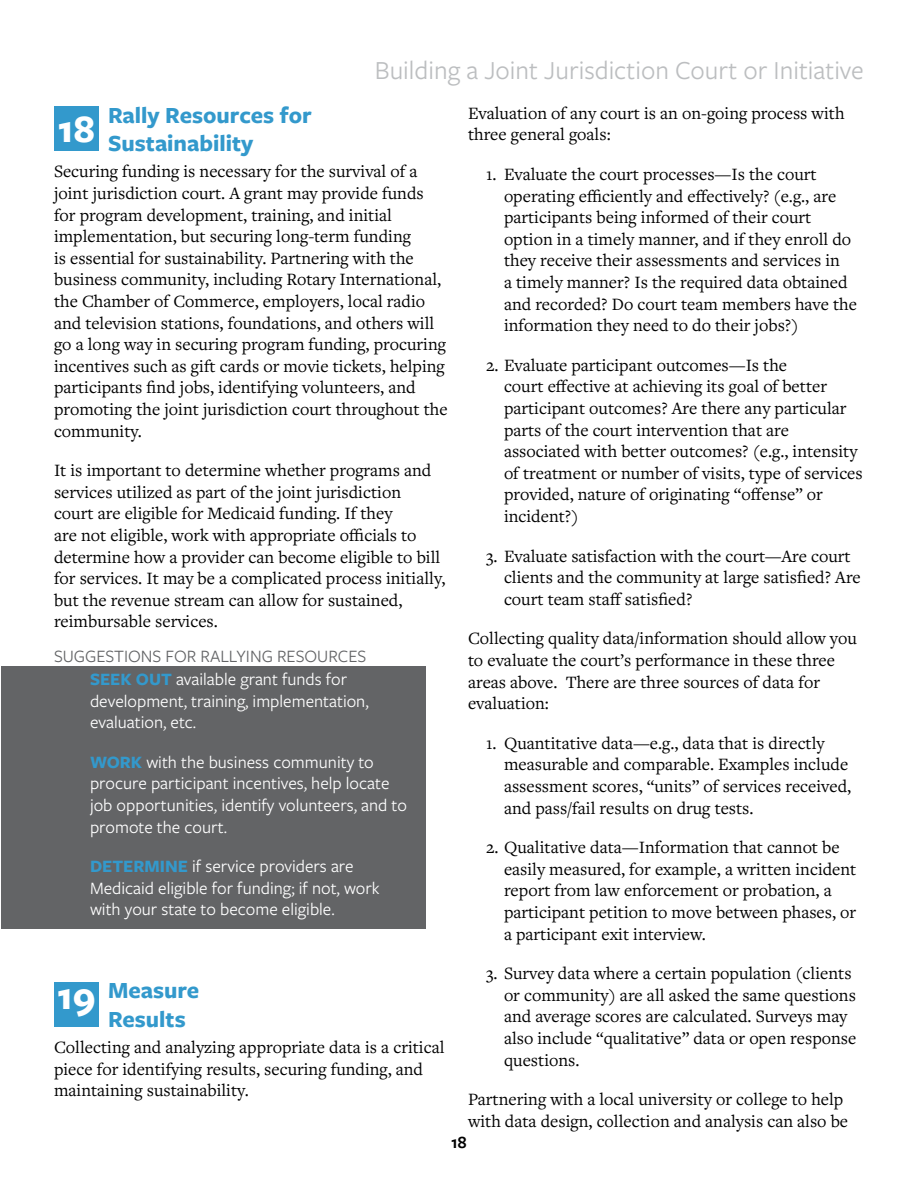
<style>
.page{position:relative;width:918px;height:1188px;background:#fff}
.page>*{position:absolute;margin:0;border:0;box-sizing:border-box;transform-origin:0 0}
.t1{font:700 40.5px "Freight Sans Pro";color:#fff}
.t2{font:27px "Freight Sans Pro";color:#bcbec0}
.t3{font:700 24px/28.8px "Freight Sans Pro";color:#39c}
.t4{font:18px/21.6px "Freight Text Pro";color:#000}
.t5{font:18px/21.6px "Freight Sans Pro";color:#fff}
.t6{font:18px "Freight Sans Pro";color:#636466}
.t7{font:600 18px "Freight Sans Pro";color:#000}
.s1{font-weight:700;color:#39c}
</style>
<div class="page">
<div style="left:1px;top:666px;width:425px;height:263px;background:#636466"></div>
<div style="left:54px;top:106px;width:45px;height:45px;background:#39c"></div>
<div style="left:54px;top:982px;width:45px;height:45px;background:#39c"></div>
<h2 class="t2" style="left:375px;top:52px;width:491px">Building a Joint Jurisdiction Court or Initiative</h2>
<h3 class="t3" style="left:108px;top:99px;width:205px">Rally Resources for<br>Sustainability</h3>
<p class="t4" style="left:54px;top:160px;width:395px">Securing funding is necessary for the survival of a joint jurisdiction court. A grant may provide funds for program development, training, and initial implementation, but securing long-term funding<br>is essential for sustainability. Partnering with the business community, including Rotary International, the Chamber of Commerce, employers, local radio and television stations, foundations, and others will go a long way in securing program funding, procuring incentives such as gift cards or movie tickets, helping participants find jobs, identifying volunteers, and promoting the joint jurisdiction court throughout the community.</p>
<p class="t4" style="left:54px;top:459px;width:393px">It is important to determine whether programs and services utilized as part of the joint jurisdiction<br>court are eligible for Medicaid funding. If they<br>are not eligible, work with appropriate officials to determine how a provider can become eligible to bill for services. It may be a complicated process initially, but the revenue stream can allow for sustained, reimbursable services.</p>
<h1 class="t1" style="left:58px;top:101px;width:39px">18</h1>
<p class="t6" style="left:54px;top:644px;width:314px">SUGGESTIONS FOR RALLYING RESOURCES</p>
<p class="t5" style="left:90px;top:668px;width:280px"><span class="s1">SEEK OUT</span> available grant funds for development, training, implementation, evaluation, etc.</p>
<p class="t5" style="left:90px;top:750px;width:318px"><span class="s1">WORK</span> with the business community to procure participant incentives, help locate job opportunities, identify volunteers, and to promote the court.</p>
<p class="t5" style="left:90px;top:855px;width:291px"><span class="s1">DETERMINE</span> if service providers are<br>Medicaid eligible for funding; if not, work with your state to become eligible.</p>
<h3 class="t3" style="left:108px;top:975px;width:93px">Measure<br>Results</h3>
<p class="t4" style="left:54px;top:1036px;width:392px">Collecting and analyzing appropriate data is a critical piece for identifying results, securing funding, and maintaining sustainability.</p>
<h1 class="t1" style="left:57px;top:968px;width:40px">19</h1>
<p class="t4" style="left:468px;top:102px;width:378px">Evaluation of any court is an on-going process with three general goals:</p>
<p class="t4" style="left:504px;top:163px;width:354px;text-indent:-18px">1. Evaluate the court processes—Is the court operating efficiently and effectively? (e.g., are participants being informed of their court option in a timely manner, and if they enroll do they receive their assessments and services in<br>a timely manner? Is the required data obtained and recorded? Do court team members have the information they need to do their jobs?)</p>
<p class="t4" style="left:504px;top:354px;width:360px;text-indent:-18px">2. Evaluate participant outcomes—Is the<br>court effective at achieving its goal of better participant outcomes? Are there any particular parts of the court intervention that are associated with better outcomes? (e.g., intensity of treatment or number of visits, type of services provided, nature of originating “offense” or incident?)</p>
<p class="t4" style="left:504px;top:544px;width:358px;text-indent:-18px">3. Evaluate satisfaction with the court—Are court clients and the community at large satisfied? Are court team staff satisfied?</p>
<p class="t4" style="left:468px;top:627px;width:390px">Collecting quality data/information should allow you to evaluate the court’s performance in these three areas above. There are three sources of data for evaluation:</p>
<p class="t4" style="left:504px;top:732px;width:349px;text-indent:-18px">1. Quantitative data—e.g., data that is directly measurable and comparable. Examples include assessment scores, “units” of services received, and pass/fail results on drug tests.</p>
<p class="t4" style="left:504px;top:836px;width:354px;text-indent:-18px">2. Qualitative data—Information that cannot be easily measured, for example, a written incident report from law enforcement or probation, a participant petition to move between phases, or a participant exit interview.</p>
<p class="t4" style="left:504px;top:962px;width:354px;text-indent:-18px">3. Survey data where a certain population (clients or community) are all asked the same questions and average scores are calculated. Surveys may also include “qualitative” data or open response questions.</p>
<p class="t4" style="left:468px;top:1088px;width:382px">Partnering with a local university or college to help with data design, collection and analysis can also be</p>
<p class="t7" style="left:451px;top:1130px;width:17px">18</p>
</div>
